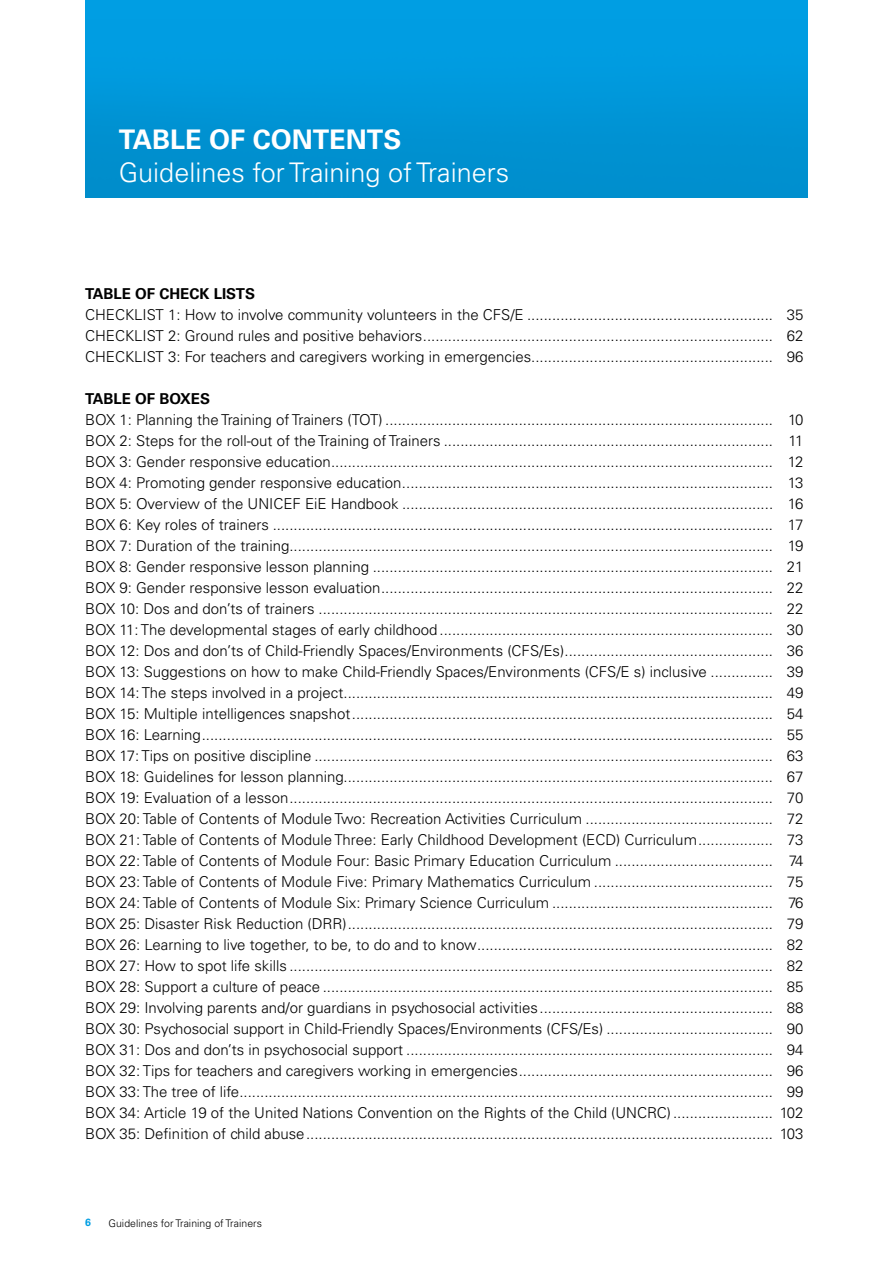
<style>
.page{position:relative;width:893px;height:1263px;background:#fff}
.page>*{position:absolute;margin:0;border:0;box-sizing:border-box;transform-origin:0 0}
.t1{font:300 27px "Univers";color:#fff}
.t2{font:700 27px "Univers";color:#fff}
.t3{font:300 15px/21px "Univers";color:#000;text-align:justify}
.t4{font:700 15px "Univers";color:#000}
.t5{font:300 10.5px "Univers";letter-spacing:.005em;color:#000}
.t6{font:700 10.5px "Univers";color:#009ee3}
</style>
<div class="page">
<div style="left:85px;top:0;width:723px;height:198px;background:linear-gradient(to right,#0096d8,#0097d9)"></div>
<h1 class="t2" style="left:119px;top:124px;width:284px">TABLE OF CONTENTS</h1>
<h1 class="t1" style="left:119px;top:156px;width:392px">Guidelines for Training of Trainers</h1>
<p class="t4" style="left:85px;top:285px;width:171px">TABLE OF CHECK LISTS</p>
<p class="t3" style="left:85px;top:304px;width:720px">CHECKLIST 1: How to involve community volunteers in the CFS/E ........................................................... 35<br>CHECKLIST 2: Ground rules and positive behaviors.................................................................................... 62<br>CHECKLIST 3: For teachers and caregivers working in emergencies.......................................................... 96</p>
<p class="t4" style="left:85px;top:390px;width:127px">TABLE OF BOXES</p>
<p class="t3" style="left:85px;top:409px;width:720px">BOX 1: Planning the Training of Trainers (TOT) ............................................................................................. 10<br>BOX 2: Steps for the roll-out of the Training of Trainers ............................................................................... 11<br>BOX 3: Gender responsive education.......................................................................................................... 12<br>BOX 4: Promoting gender responsive education......................................................................................... 13<br>BOX 5: Overview of the UNICEF EiE Handbook ......................................................................................... 16<br>BOX 6: Key roles of trainers ........................................................................................................................ 17<br>BOX 7: Duration of the training.................................................................................................................... 19<br>BOX 8: Gender responsive lesson planning ................................................................................................ 21<br>BOX 9: Gender responsive lesson evaluation.............................................................................................. 22<br>BOX 10: Dos and don’ts of trainers ............................................................................................................. 22<br>BOX 11: The developmental stages of early childhood................................................................................ 30<br>BOX 12: Dos and don’ts of Child-Friendly Spaces/Environments (CFS/Es).................................................. 36<br>BOX 13: Suggestions on how to make Child-Friendly Spaces/Environments (CFS/E s) inclusive ............... 39<br>BOX 14: The steps involved in a project....................................................................................................... 49<br>BOX 15: Multiple intelligences snapshot..................................................................................................... 54<br>BOX 16: Learning......................................................................................................................................... 55<br>BOX 17: Tips on positive discipline .............................................................................................................. 63<br>BOX 18: Guidelines for lesson planning....................................................................................................... 67<br>BOX 19: Evaluation of a lesson.................................................................................................................... 70<br>BOX 20: Table of Contents of Module Two: Recreation Activities Curriculum ............................................. 72<br>BOX 21: Table of Contents of Module Three: Early Childhood Development (ECD) Curriculum.................. 73<br>BOX 22: Table of Contents of Module Four: Basic Primary Education Curriculum ...................................... 74<br>BOX 23: Table of Contents of Module Five: Primary Mathematics Curriculum ........................................... 75<br>BOX 24: Table of Contents of Module Six: Primary Science Curriculum ..................................................... 76<br>BOX 25: Disaster Risk Reduction (DRR)...................................................................................................... 79<br>BOX 26: Learning to live together, to be, to do and to know....................................................................... 82<br>BOX 27: How to spot life skills .................................................................................................................... 82<br>BOX 28: Support a culture of peace ............................................................................................................ 85<br>BOX 29: Involving parents and/or guardians in psychosocial activities........................................................ 88<br>BOX 30: Psychosocial support in Child-Friendly Spaces/Environments (CFS/Es) ........................................ 90<br>BOX 31: Dos and don’ts in psychosocial support ........................................................................................ 94<br>BOX 32: Tips for teachers and caregivers working in emergencies............................................................. 96<br>BOX 33: The tree of life................................................................................................................................ 99<br>BOX 34: Article 19 of the United Nations Convention on the Rights of the Child (UNCRC)........................ 102<br>BOX 35: Definition of child abuse................................................................................................................ 103</p>
<p class="t6" style="left:85px;top:1216px;width:7px">6</p>
<p class="t5" style="left:108px;top:1216px;width:155px">Guidelines for Training of Trainers</p>
</div>
